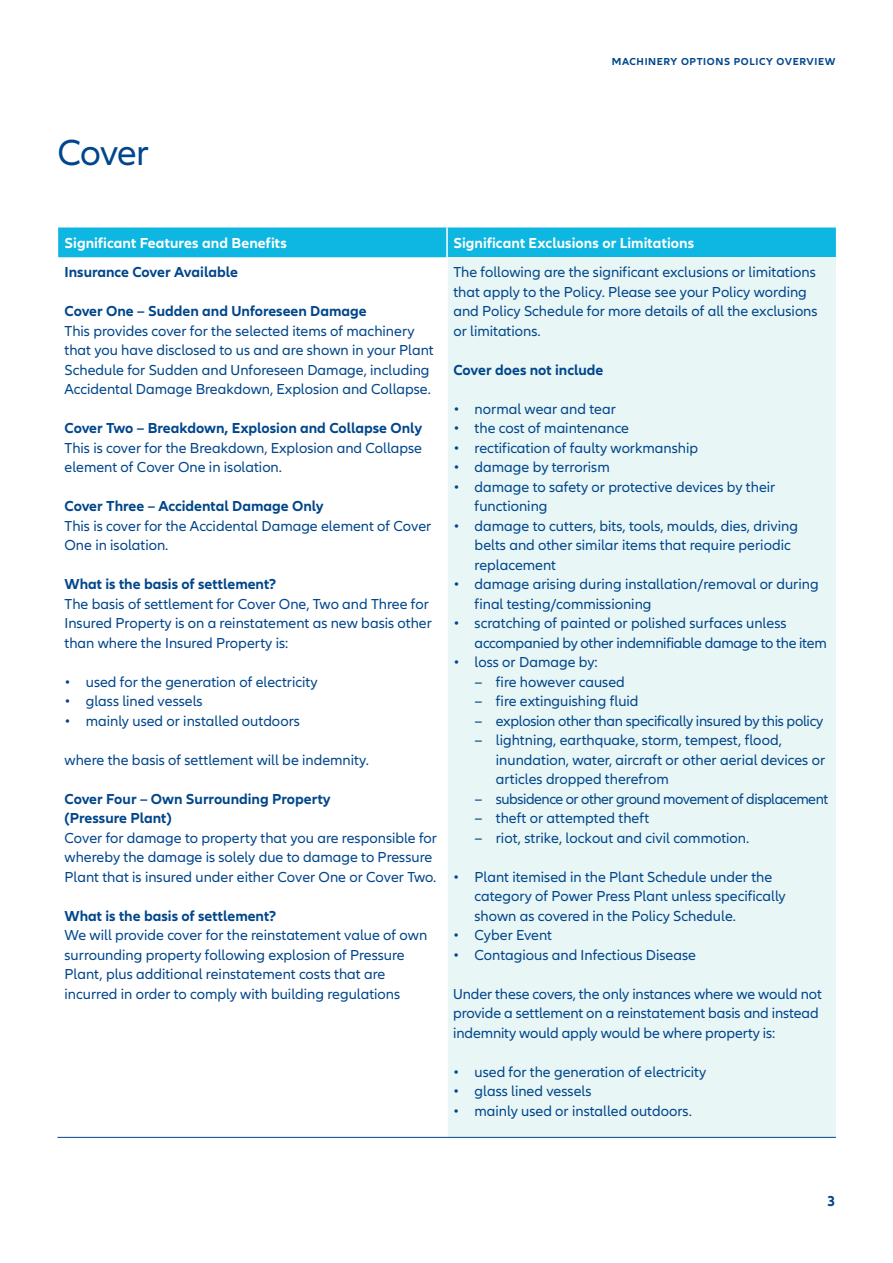
<style>
.page{position:relative;width:893px;height:1263px;background:#fff}
.page>*{position:absolute;margin:0;border:0;box-sizing:border-box;transform-origin:0 0}
.t1{font:37.5px "Allianz Neo";letter-spacing:-.025em;color:#00468b}
.t2{font:15px/19.5px "Allianz Neo";color:#00468b}
.t3{font:700 15px/19.5px "Allianz Neo";color:#00468b}
.t4{font:15px/19.5px "Allianz Neo";letter-spacing:-.02em;color:#00468b}
.t5{font:700 15px "Allianz Neo";letter-spacing:.005em;color:#fff}
.t6{font:15px "Allianz Neo";letter-spacing:-.03em;color:#00468b}
.t7{font:700 10.5px "Allianz Neo";letter-spacing:.06em;color:#00468b}
</style>
<div class="page">
<div style="left:58px;top:227px;width:778px;height:30px;background:#0db7e1"></div>
<div style="left:447px;top:257px;width:389px;height:880px;background:#e9f6f6"></div>
<hr style="left:446px;top:227px;width:2px;height:30px;background:#fff">
<hr style="left:446px;top:257px;width:2px;height:880px;background:#fff">
<hr style="left:57px;top:1137px;width:390px;height:1px;background:#00468b">
<hr style="left:447px;top:1137px;width:389px;height:1px;background:#00468b">
<h1 class="t1" style="left:57px;top:132px;width:93px">Cover</h1>
<p class="t7" style="left:612px;top:56px;width:225px">MACHINERY OPTIONS POLICY OVERVIEW</p>
<p class="t5" style="left:65px;top:234px;width:224px">Significant Features and Benefits</p>
<p class="t5" style="left:453px;top:234px;width:242px">Significant Exclusions or Limitations</p>
<p class="t3" style="left:65px;top:263px;width:175px">Insurance Cover Available</p>
<p class="t3" style="left:65px;top:302px;width:304px">Cover One – Sudden and Unforeseen Damage</p>
<p class="t2" style="left:65px;top:321px;width:371px">This provides cover for the selected items of machinery that you have disclosed to us and are shown in your Plant Schedule for Sudden and Unforeseen Damage, including Accidental Damage Breakdown, Explosion and Collapse.</p>
<p class="t3" style="left:65px;top:419px;width:359px">Cover Two – Breakdown, Explosion and Collapse Only</p>
<p class="t2" style="left:65px;top:438px;width:359px">This is cover for the Breakdown, Explosion and Collapse element of Cover One in isolation.</p>
<p class="t3" style="left:65px;top:497px;width:261px">Cover Three – Accidental Damage Only</p>
<p class="t2" style="left:65px;top:516px;width:368px">This is cover for the Accidental Damage element of Cover<br>One in isolation.</p>
<p class="t3" style="left:65px;top:575px;width:213px">What is the basis of settlement?</p>
<p class="t2" style="left:65px;top:594px;width:369px">The basis of settlement for Cover One, Two and Three for<br>Insured Property is on a reinstatement as new basis other than where the Insured Property is:</p>
<p class="t2" style="left:65px;top:672px;width:254px">• used for the generation of electricity</p>
<p class="t2" style="left:65px;top:692px;width:140px">• glass lined vessels</p>
<p class="t2" style="left:65px;top:711px;width:237px">• mainly used or installed outdoors</p>
<p class="t2" style="left:65px;top:750px;width:306px">where the basis of settlement will be indemnity.</p>
<p class="t3" style="left:65px;top:789px;width:268px">Cover Four – Own Surrounding Property (Pressure Plant)</p>
<p class="t2" style="left:65px;top:828px;width:374px">Cover for damage to property that you are responsible for whereby the damage is solely due to damage to Pressure<br>Plant that is insured under either Cover One or Cover Two.</p>
<p class="t3" style="left:65px;top:906px;width:213px">What is the basis of settlement?</p>
<p class="t2" style="left:65px;top:926px;width:364px">We will provide cover for the reinstatement value of own surrounding property following explosion of Pressure Plant, plus additional reinstatement costs that are incurred in order to comply with building regulations</p>
<p class="t2" style="left:453px;top:263px;width:366px">The following are the significant exclusions or limitations that apply to the Policy. Please see your Policy wording and Policy Schedule for more details of all the exclusions or limitations.</p>
<p class="t3" style="left:453px;top:360px;width:152px">Cover does not include</p>
<p class="t2" style="left:453px;top:399px;width:164px">• normal wear and tear</p>
<p class="t2" style="left:453px;top:419px;width:177px">• the cost of maintenance</p>
<p class="t2" style="left:453px;top:438px;width:246px">• rectification of faulty workmanship</p>
<p class="t2" style="left:453px;top:458px;width:158px">• damage by terrorism</p>
<p class="t2" style="left:475px;top:477px;width:302px;text-indent:-21px">• damage to safety or protective devices by their functioning</p>
<p class="t2" style="left:475px;top:516px;width:325px;text-indent:-21px">• damage to cutters, bits, tools, moulds, dies, driving belts and other similar items that require periodic replacement</p>
<p class="t2" style="left:475px;top:575px;width:346px;text-indent:-21px">• damage arising during installation/removal or during final testing/commissioning</p>
<p class="t4" style="left:475px;top:614px;width:354px;text-indent:-21px">• scratching of painted or polished surfaces unless accompanied by other indemnifiable damage to the item</p>
<p class="t2" style="left:475px;top:653px;width:350px;text-indent:-21px">• loss or Damage by:<br>− fire however caused<br>− fire extinguishing fluid<br>− explosion other than specifically insured by this policy − lightning, earthquake, storm, tempest, flood,</p>
<p class="t2" style="left:496px;top:750px;width:331px">inundation, water, aircraft or other aerial devices or</p>
<p class="t2" style="left:496px;top:770px;width:174px">articles dropped therefrom</p>
<p class="t6" style="left:475px;top:790px;width:355px">− subsidence or other ground movement of displacement</p>
<p class="t2" style="left:475px;top:809px;width:176px">− theft or attempted theft</p>
<p class="t2" style="left:475px;top:828px;width:276px">− riot, strike, lockout and civil commotion.</p>
<p class="t2" style="left:475px;top:867px;width:313px;text-indent:-21px">• Plant itemised in the Plant Schedule under the category of Power Press Plant unless specifically shown as covered in the Policy Schedule.</p>
<p class="t2" style="left:453px;top:926px;width:100px">• Cyber Event</p>
<p class="t2" style="left:453px;top:945px;width:244px">• Contagious and Infectious Disease</p>
<p class="t2" style="left:453px;top:984px;width:370px">Under these covers, the only instances where we would not provide a settlement on a reinstatement basis and instead indemnity would apply would be where property is:</p>
<p class="t2" style="left:453px;top:1062px;width:254px">• used for the generation of electricity</p>
<p class="t2" style="left:453px;top:1082px;width:140px">• glass lined vessels</p>
<p class="t2" style="left:453px;top:1101px;width:240px">• mainly used or installed outdoors.</p>
<p class="t3" style="left:827px;top:1192px;width:10px">3</p>
</div>
